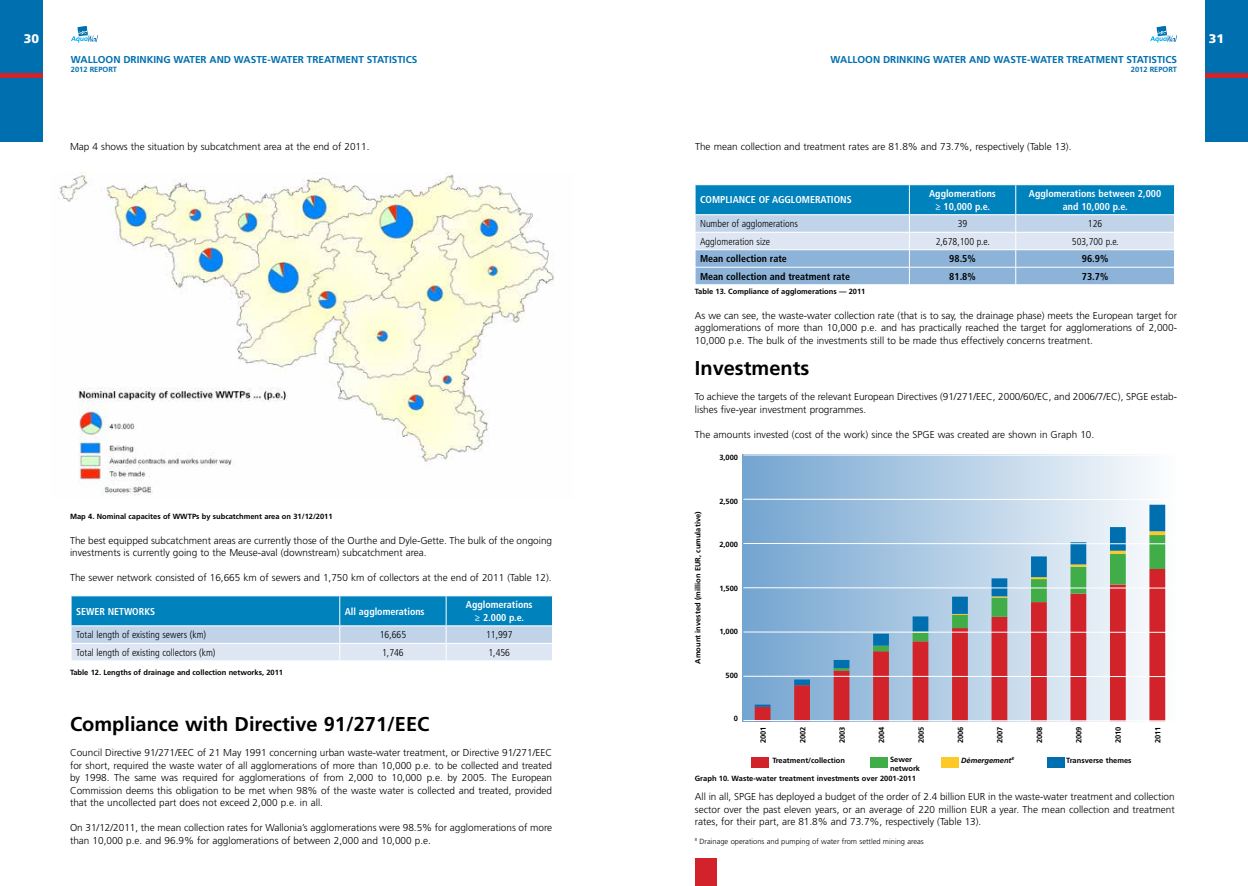
<style>
.page{position:relative;width:1248px;height:886px;background:#fff}
.page>*{position:absolute;margin:0;border:0;box-sizing:border-box;transform-origin:0 0}
.t1{font:700 20px "Frutiger LT Std";color:#000}
.t2{font:900 12.5px "Frutiger LT Std";color:#fff}
.t3{font:300 10px/12.5px "Frutiger LT Std";color:#000}
.t4{font:300 condensed 10px "Frutiger LT Std";color:#000}
.t5{font:700 condensed 10px/12.5px "Frutiger LT Std";color:#fff;text-align:center}
.t6{font:700 10px "Frutiger LT Std";color:#006fb0}
.t7{font:700 condensed 10px "Frutiger LT Std";color:#000}
.t8{font:700 7.5px "Frutiger LT Std";color:#000}
.t9{font:300 7.5px "Frutiger LT Std";color:#000}
.t10{font:700 7.5px "Frutiger LT Std";color:#006fb0}
.t11{font:italic 700 7.5px "Frutiger LT Std";color:#000}
</style>
<div class="page">
<div style="left:742px;top:454px;width:434px;height:267px;background:linear-gradient(to right,#74a5d1,#fcfdfe)"></div>
<svg style="left:754px;top:707px;width:411px;height:13px;background:#c38797"></svg>
<svg style="left:754px;top:505px;width:411px;height:202px;background:#adaec1"></svg>
<svg style="left:71px;top:596px;width:482px;height:65px;background:#73b4d7"></svg>
<hr style="left:71px;top:625px;width:269px;height:1px;background:#fff">
<hr style="left:340px;top:625px;width:106px;height:1px;background:#fff">
<hr style="left:446px;top:625px;width:106px;height:1px;background:#fff">
<hr style="left:71px;top:643px;width:269px;height:1px;background:#fff">
<hr style="left:340px;top:643px;width:106px;height:1px;background:#fff">
<hr style="left:446px;top:643px;width:106px;height:1px;background:#fff">
<img style="left:58px;top:173px;width:496px;height:323px">
<svg style="left:695px;top:185px;width:480px;height:99px;background:#7db5d8"></svg>
<hr style="left:695px;top:214px;width:214px;height:1px;background:#fff">
<hr style="left:909px;top:214px;width:106px;height:1px;background:#fff">
<hr style="left:1015px;top:214px;width:159px;height:1px;background:#fff">
<hr style="left:695px;top:232px;width:214px;height:1px;background:#fff">
<hr style="left:909px;top:232px;width:106px;height:1px;background:#fff">
<hr style="left:1015px;top:232px;width:159px;height:1px;background:#fff">
<div style="left:751px;top:757px;width:18px;height:11px;background:#d2232a"></div>
<div style="left:870px;top:757px;width:17px;height:11px;background:#41ad49"></div>
<div style="left:941px;top:757px;width:17px;height:11px;background:#fdca25"></div>
<div style="left:1047px;top:757px;width:17px;height:11px;background:#006fb0"></div>
<hr style="left:743px;top:720px;width:433px;height:1px;background:#fff">
<hr style="left:743px;top:455px;width:433px;height:1px;background:#fff">
<hr style="left:743px;top:499px;width:433px;height:1px;background:#fff">
<hr style="left:743px;top:543px;width:433px;height:1px;background:#fff">
<hr style="left:743px;top:587px;width:433px;height:1px;background:#fff">
<hr style="left:743px;top:632px;width:433px;height:1px;background:#fff">
<hr style="left:743px;top:676px;width:433px;height:1px;background:#fff">
<div style="left:0;top:64px;width:43px;height:78px;background:#d2232a"></div>
<div style="left:1205px;top:63px;width:42px;height:79px;background:#d2232a"></div>
<svg style="left:71px;top:26px;width:27px;height:17px"></svg>
<div style="left:1205px;top:0;width:42px;height:73px;background:#006fb0"></div>
<div style="left:0;top:0;width:43px;height:73px;background:#006fb0"></div>
<div style="left:0;top:78px;width:43px;height:64px;background:#006fb0"></div>
<div style="left:1205px;top:78px;width:42px;height:64px;background:#006fb0"></div>
<svg style="left:1150px;top:26px;width:26px;height:17px"></svg>
<div style="left:694px;top:857px;width:22px;height:29px;background:#d2232a"></div>
<p class="t2" style="left:24px;top:31px;width:17px">30</p>
<p class="t2" style="left:1208px;top:31px;width:17px">31</p>
<p class="t6" style="left:71px;top:54px;width:348px">Walloon drinking water and waste-water treatment statistics</p>
<p class="t10" style="left:71px;top:65px;width:48px">2012 report</p>
<p class="t3" style="left:70px;top:140px;width:301px">Map 4 shows the situation by subcatchment area at the end of 2011.</p>
<p class="t8" style="left:70px;top:512px;width:264px">Map 4. Nominal capacites of WWTPs by subcatchment area on 31/12/2011</p>
<p class="t3" style="left:70px;top:534px;width:483px">The best equipped subcatchment areas are currently those of the Ourthe and Dyle-Gette. The bulk of the ongoing investments is currently going to the Meuse-aval (downstream) subcatchment area.</p>
<p class="t3" style="left:70px;top:572px;width:483px">The sewer network consisted of 16,665 km of sewers and 1,750 km of collectors at the end of 2011 (Table 12).</p>
<p class="t5" style="left:76px;top:605px;width:80px">Sewer networks</p>
<p class="t5" style="left:345px;top:605px;width:81px">All agglomerations</p>
<p class="t5" style="left:466px;top:599px;width:68px">Agglomerations ≥ 2.000 p.e.</p>
<p class="t4" style="left:76px;top:629px;width:132px">Total length of existing sewers (km)</p>
<p class="t4" style="left:380px;top:629px;width:28px">16,665</p>
<p class="t4" style="left:486px;top:629px;width:28px">11,997</p>
<p class="t4" style="left:76px;top:647px;width:141px">Total length of existing collectors (km)</p>
<p class="t4" style="left:382px;top:647px;width:23px">1,746</p>
<p class="t4" style="left:488px;top:647px;width:23px">1,456</p>
<p class="t8" style="left:70px;top:668px;width:214px">Table 12. Lengths of drainage and collection networks, 2011</p>
<h1 class="t1" style="left:70px;top:713px;width:361px">Compliance with Directive 91/271/EEC</h1>
<p class="t3" style="left:70px;top:747px;width:483px;text-align:justify">Council Directive 91/271/EEC of 21 May 1991 concerning urban waste-water treatment, or Directive 91/271/EEC for short, required the waste water of all agglomerations of more than 10,000 p.e. to be collected and treated by 1998. The same was required for agglomerations of from 2,000 to 10,000 p.e. by 2005. The European Commission deems this obligation to be met when 98% of the waste water is collected and treated, provided that the uncollected part does not exceed 2,000 p.e. in all.</p>
<p class="t3" style="left:70px;top:822px;width:483px">On 31/12/2011, the mean collection rates for Wallonia’s agglomerations were 98.5% for agglomerations of more than 10,000 p.e. and 96.9% for agglomerations of between 2,000 and 10,000 p.e.</p>
<p class="t6" style="left:830px;top:54px;width:348px">Walloon drinking water and waste-water treatment statistics</p>
<p class="t10" style="left:1130px;top:65px;width:48px">2012 report</p>
<p class="t3" style="left:695px;top:140px;width:378px">The mean collection and treatment rates are 81.8% and 73.7%, respectively (Table 13).</p>
<p class="t5" style="left:700px;top:194px;width:80px">Compliance of agg</p>
<p class="t5" style="left:790px;top:194px;width:62px">lomerations</p>
<p class="t5" style="left:929px;top:187px;width:68px">Agglomerations ≥ 10,000 p.e.</p>
<p class="t5" style="left:1028px;top:187px;width:134px">Agglomerations between 2,000 and 10,000 p.e.</p>
<p class="t4" style="left:700px;top:218px;width:99px">Number of agglomerations</p>
<p class="t4" style="left:957px;top:218px;width:11px">39</p>
<p class="t4" style="left:1087px;top:218px;width:16px">126</p>
<p class="t4" style="left:700px;top:236px;width:71px">Agglomeration size</p>
<p class="t4" style="left:935px;top:236px;width:55px">2,678,100 p.e.</p>
<p class="t4" style="left:1071px;top:236px;width:48px">503,700 p.e.</p>
<p class="t7" style="left:700px;top:253px;width:88px">Mean collection rate</p>
<p class="t7" style="left:949px;top:253px;width:28px">98.5%</p>
<p class="t7" style="left:1081px;top:253px;width:28px">96.9%</p>
<p class="t7" style="left:700px;top:270px;width:151px">Mean collection and treatment rate</p>
<p class="t7" style="left:949px;top:270px;width:28px">81.8%</p>
<p class="t7" style="left:1081px;top:270px;width:28px">73.7%</p>
<p class="t8" style="left:694px;top:287px;width:172px">Table 13. Compliance of agglomerations — 2011</p>
<p class="t3" style="left:694px;top:309px;width:483px;text-align:justify">As we can see, the waste-water collection rate (that is to say, the drainage phase) meets the European target for agglomerations of more than 10,000 p.e. and has practically reached the target for agglomerations of 2,000- 10,000 p.e. The bulk of the investments still to be made thus effectively concerns treatment.</p>
<h1 class="t1" style="left:694px;top:356px;width:116px">Investments</h1>
<p class="t3" style="left:694px;top:390px;width:483px">To achieve the targets of the relevant European Directives (91/271/EEC, 2000/60/EC, and 2006/7/EC), SPGE estab&shy;lishes five-year investment programmes.</p>
<p class="t3" style="left:694px;top:428px;width:401px">The amounts invested (cost of the work) since the SPGE was created are shown in Graph 10.</p>
<p class="t8" style="left:693px;top:664px;width:154px;rotate:-90deg">Amount invested (million EUR, cumulative)</p>
<p class="t8" style="left:719px;top:453px;width:20px">3,000</p>
<p class="t8" style="left:719px;top:497px;width:20px">2,500</p>
<p class="t8" style="left:719px;top:540px;width:20px">2,000</p>
<p class="t8" style="left:719px;top:584px;width:20px">1,500</p>
<p class="t8" style="left:719px;top:627px;width:20px">1,000</p>
<p class="t8" style="left:725px;top:671px;width:14px">500</p>
<p class="t8" style="left:734px;top:714px;width:6px">0</p>
<p class="t8" style="left:759px;top:743px;width:18px;rotate:-90deg">2001</p>
<p class="t8" style="left:798px;top:743px;width:18px;rotate:-90deg">2002</p>
<p class="t8" style="left:837px;top:743px;width:18px;rotate:-90deg">2003</p>
<p class="t8" style="left:877px;top:743px;width:18px;rotate:-90deg">2004</p>
<p class="t8" style="left:916px;top:743px;width:18px;rotate:-90deg">2005</p>
<p class="t8" style="left:956px;top:743px;width:18px;rotate:-90deg">2006</p>
<p class="t8" style="left:995px;top:743px;width:18px;rotate:-90deg">2007</p>
<p class="t8" style="left:1034px;top:743px;width:18px;rotate:-90deg">2008</p>
<p class="t8" style="left:1074px;top:743px;width:18px;rotate:-90deg">2009</p>
<p class="t8" style="left:1113px;top:743px;width:18px;rotate:-90deg">2010</p>
<p class="t8" style="left:1153px;top:743px;width:18px;rotate:-90deg">2011</p>
<p class="t8" style="left:890px;top:755px;width:24px">Sewer</p>
<p class="t8" style="left:1066px;top:755px;width:67px">Transverse themes</p>
<p class="t8" style="left:890px;top:764px;width:32px">network</p>
<p class="t8" style="left:772px;top:755px;width:74px">Treatment/collection</p>
<p class="t11" style="left:961px;top:755px;width:54px">Démergement<sup>8</sup></p>
<p class="t8" style="left:694px;top:774px;width:222px">Graph 10. Waste-water treatment investments over 2001-2011</p>
<p class="t3" style="left:694px;top:790px;width:481px;text-align:justify">All in all, SPGE has deployed a budget of the order of 2.4 billion EUR in the waste-water treatment and collection sector over the past eleven years, or an average of 220 million EUR a year. The mean collection and treatment rates, for their part, are 81.8% and 73.7%, respectively (Table 13).</p>
<p class="t9" style="left:694px;top:837px;width:230px"><sup>8</sup> Drainage operations and pumping of water from settled mining areas</p>
</div>
